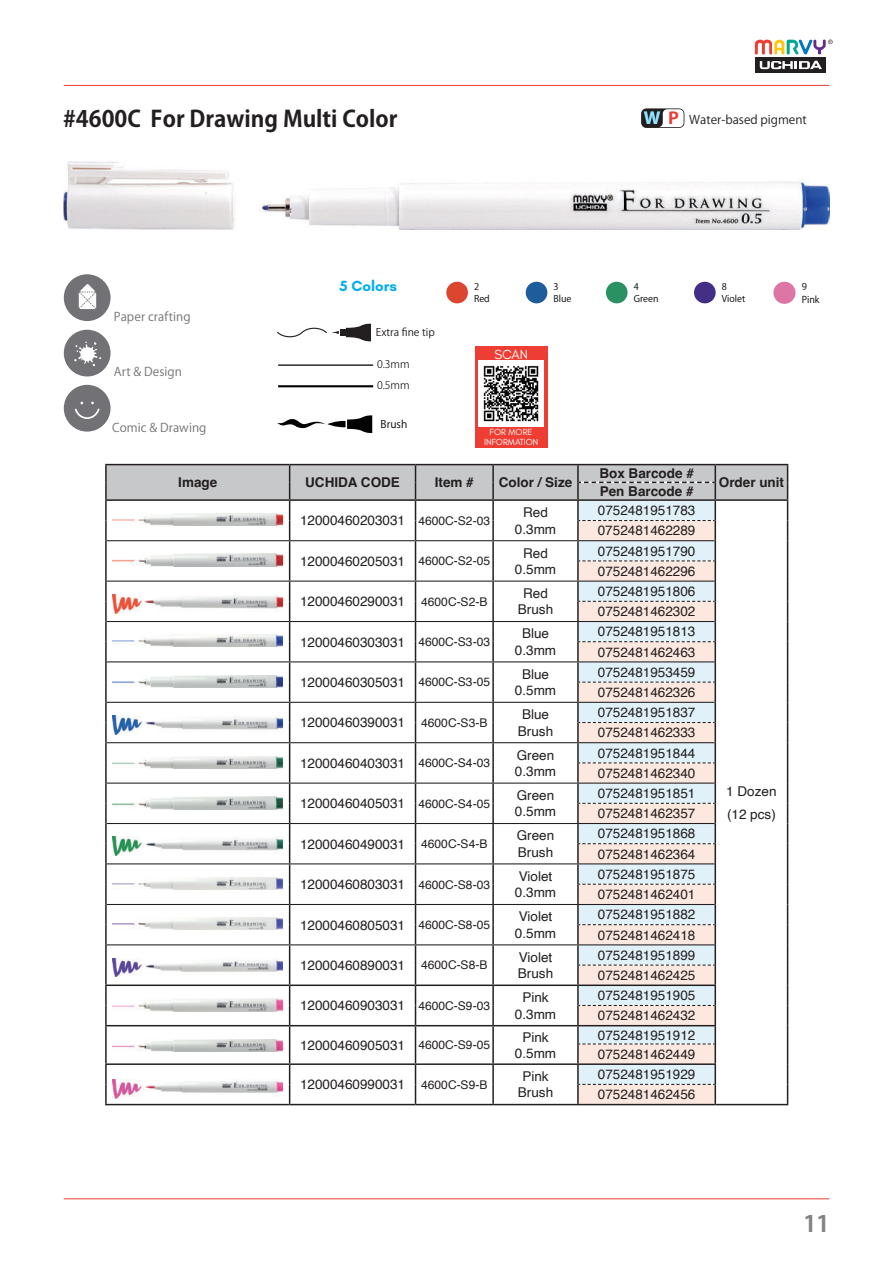
<style>
.page{position:relative;width:893px;height:1263px;background:#fff}
.page>*{position:absolute;margin:0;border:0;box-sizing:border-box;transform-origin:0 0}
.t1{font:700 22.5px "Koz Go Pro";color:#231f20}
.t2{font:700 22.5px "Koz Go Pro";color:#808285}
.t3{font:700 15px "Glacial Indifference";color:#00aeef}
.t4{font:13.5px/16.5px "Helvetica";color:#231f20}
.t5{font:700 13.5px "Helvetica";color:#231f20}
.t6{font:13.5px "Glacial Indifference";color:#fff}
.t7{font:12px "Koz Go Pro";letter-spacing:.01em;color:#727276}
.t8{font:12px "Koz Go Pro";color:#231f20}
.t9{font:10.5px "Koz Go Pr 6 N";color:#231f20}
.t10{font:300 10.5px/21.1px "Koz Go Pro";color:#030303}
.t11{font:10.5px "Koz Go Pr 6 N";color:#030303}
.t12{font:9.3px/12.5px "Koz Go Pro";color:#030303}
.t13{font:9.15px/12.1px "Koz Go Pro";color:#030303}
.t14{font:9px/10.5px "Glacial Indifference";color:#fff;text-align:center}
.s1{font-weight:700;font-size:16.2px;color:#15c0f2}
.s2{font-weight:700;font-size:16.2px;color:#ee3b32}
.s3{font-size:12px}
</style>
<div class="page">
<hr style="left:64px;top:85px;width:765px;height:1px;background:#ee3e34">
<hr style="left:64px;top:1198px;width:765px;height:1px;background:#ee3e34">
<div style="left:755px;top:57px;width:71px;height:16px;background:#231f20"></div>
<svg style="left:755px;top:39px;width:78px;height:30px"></svg>
<svg style="left:277px;top:324px;width:94px;height:17px"></svg>
<svg style="left:641px;top:108px;width:43px;height:20px"></svg>
<div style="left:64px;top:274px;width:47px;height:47px;background:#727276;border-radius:50%"></div>
<svg style="left:78px;top:284px;width:19px;height:26px"></svg>
<div style="left:64px;top:330px;width:47px;height:46px;background:#727276;border-radius:23px"></div>
<svg style="left:74px;top:342px;width:27px;height:24px"></svg>
<div style="left:64px;top:385px;width:47px;height:47px;background:#727276;border-radius:50%"></div>
<svg style="left:75px;top:402px;width:25px;height:17px"></svg>
<hr style="left:278px;top:364px;width:95px;height:2px;background:#030303">
<hr style="left:278px;top:385px;width:95px;height:2px;background:#030303">
<div style="left:446px;top:282px;width:22px;height:21px;background:#dc452f;border-radius:50%"></div>
<div style="left:526px;top:282px;width:21px;height:21px;background:#1e5c9b;border-radius:50%"></div>
<div style="left:606px;top:282px;width:22px;height:21px;background:#299162;border-radius:50%"></div>
<div style="left:694px;top:282px;width:22px;height:21px;background:#432f85;border-radius:50%"></div>
<div style="left:773px;top:282px;width:22px;height:22px;background:#dd76a5;border-radius:50%"></div>
<svg style="left:277px;top:415px;width:95px;height:18px"></svg>
<hr style="left:715px;top:1104px;width:73px;height:1px;background:#231f20">
<hr style="left:105px;top:464px;width:185px;height:1px;background:#231f20">
<hr style="left:290px;top:464px;width:125px;height:1px;background:#231f20">
<hr style="left:415px;top:464px;width:78px;height:1px;background:#231f20">
<hr style="left:493px;top:464px;width:85px;height:1px;background:#231f20">
<hr style="left:578px;top:464px;width:137px;height:1px;background:#231f20">
<hr style="left:715px;top:464px;width:73px;height:1px;background:#231f20">
<hr style="left:105px;top:1104px;width:185px;height:1px;background:#231f20">
<hr style="left:290px;top:1104px;width:125px;height:1px;background:#231f20">
<hr style="left:415px;top:1104px;width:78px;height:1px;background:#231f20">
<hr style="left:493px;top:1104px;width:85px;height:1px;background:#231f20">
<hr style="left:578px;top:1104px;width:137px;height:1px;background:#231f20">
<svg style="left:105px;top:465px;width:683px;height:639px"></svg>
<img style="left:112px;top:514px;width:170px;height:12px">
<img style="left:112px;top:554px;width:170px;height:12px">
<img style="left:112px;top:594px;width:170px;height:19px">
<img style="left:112px;top:635px;width:170px;height:12px">
<img style="left:112px;top:675px;width:170px;height:12px">
<img style="left:112px;top:716px;width:170px;height:18px">
<img style="left:112px;top:756px;width:170px;height:12px">
<img style="left:112px;top:796px;width:170px;height:13px">
<img style="left:112px;top:837px;width:170px;height:18px">
<img style="left:112px;top:877px;width:170px;height:12px">
<img style="left:112px;top:918px;width:170px;height:12px">
<img style="left:112px;top:958px;width:170px;height:19px">
<img style="left:112px;top:999px;width:170px;height:12px">
<img style="left:112px;top:1039px;width:170px;height:12px">
<img style="left:112px;top:1080px;width:170px;height:19px">
<img style="left:64px;top:162px;width:765px;height:67px">
<div style="left:475px;top:346px;width:72px;height:102px;background:#ee3e34"></div>
<img style="left:478px;top:361px;width:66px;height:65px">
<h1 class="t1" style="left:63px;top:104px;width:336px">#4600C For Drawing Multi Color</h1>
<p class="t8" style="left:644px;top:111px;width:164px"><span class="s1">W</span> <span class="s2">P</span> Water-based pigment</p>
<p class="t7" style="left:114px;top:309px;width:78px">Paper crafting</p>
<p class="t7" style="left:114px;top:364px;width:70px">Art &amp; Design</p>
<p class="t7" style="left:112px;top:419px;width:96px">Comic &amp; Drawing</p>
<p class="t3" style="left:340px;top:276px;width:59px">5 Colors</p>
<p class="t9" style="left:376px;top:326px;width:60px">Extra fine tip</p>
<p class="t10" style="left:377px;top:354px;width:34px">0.3mm<br>0.5mm</p>
<p class="t11" style="left:381px;top:418px;width:28px">Brush</p>
<p class="t13" style="left:474px;top:281px;width:17px">2<br>Red</p>
<p class="t13" style="left:553px;top:281px;width:19px">3<br>Blue</p>
<p class="t13" style="left:634px;top:281px;width:26px">4<br>Green</p>
<p class="t13" style="left:722px;top:281px;width:25px">8<br>Violet</p>
<p class="t12" style="left:802px;top:281px;width:19px">9<br>Pink</p>
<p class="t6" style="left:494px;top:346px;width:35px">SCAN</p>
<p class="t14" style="left:484px;top:427px;width:56px">FOR MORE<br>INFORMATION</p>
<p class="t5" style="left:178px;top:474px;width:41px">Image</p>
<p class="t5" style="left:305px;top:474px;width:96px">UCHIDA CODE</p>
<p class="t5" style="left:435px;top:474px;width:41px">Item #</p>
<p class="t5" style="left:499px;top:474px;width:75px">Color / Size</p>
<p class="t5" style="left:599px;top:465px;width:96px">Box Barcode #</p>
<p class="t5" style="left:600px;top:483px;width:95px">Pen Barcode #</p>
<p class="t4" style="left:300px;top:513px;width:191px">12000460203031 <span class="s3">4600C-S2-03</span></p>
<p class="t4" style="left:515px;top:504px;width:43px;text-align:center">Red<br>0.3mm</p>
<p class="t4" style="left:598px;top:503px;width:99px">0752481951783</p>
<p class="t4" style="left:598px;top:523px;width:99px">0752481462289</p>
<p class="t4" style="left:300px;top:553px;width:191px">12000460205031 <span class="s3">4600C-S2-05</span></p>
<p class="t4" style="left:515px;top:545px;width:43px;text-align:center">Red<br>0.5mm</p>
<p class="t4" style="left:598px;top:541px;width:99px;line-height:20.2px">0752481951790<br>0752481462296</p>
<p class="t4" style="left:300px;top:594px;width:189px">12000460290031 <span class="s3">4600C-S2-B</span></p>
<p class="t4" style="left:518px;top:585px;width:37px;text-align:center">Red<br>Brush</p>
<p class="t4" style="left:598px;top:582px;width:99px;line-height:20.2px">0752481951806<br>0752481462302</p>
<p class="t4" style="left:300px;top:634px;width:191px">12000460303031 <span class="s3">4600C-S3-03</span></p>
<p class="t4" style="left:515px;top:626px;width:43px;text-align:center">Blue<br>0.3mm</p>
<p class="t4" style="left:598px;top:622px;width:99px;line-height:20.2px">0752481951813<br>0752481462463</p>
<p class="t4" style="left:300px;top:674px;width:191px">12000460305031 <span class="s3">4600C-S3-05</span></p>
<p class="t4" style="left:515px;top:666px;width:43px;text-align:center">Blue<br>0.5mm</p>
<p class="t4" style="left:598px;top:662px;width:99px;line-height:20.2px">0752481953459<br>0752481462326</p>
<p class="t4" style="left:300px;top:715px;width:189px">12000460390031 <span class="s3">4600C-S3-B</span></p>
<p class="t4" style="left:518px;top:706px;width:37px;text-align:center">Blue<br>Brush</p>
<p class="t4" style="left:598px;top:703px;width:99px;line-height:20.2px">0752481951837<br>0752481462333</p>
<p class="t4" style="left:300px;top:755px;width:191px">12000460403031 <span class="s3">4600C-S4-03</span></p>
<p class="t4" style="left:515px;top:747px;width:43px">Green<br>0.3mm</p>
<p class="t4" style="left:598px;top:743px;width:99px;line-height:20.2px">0752481951844<br>0752481462340</p>
<p class="t4" style="left:300px;top:795px;width:191px">12000460405031 <span class="s3">4600C-S4-05</span></p>
<p class="t4" style="left:515px;top:787px;width:43px">Green<br>0.5mm</p>
<p class="t4" style="left:598px;top:784px;width:99px;line-height:20.2px">0752481951851<br>0752481462357</p>
<p class="t4" style="left:300px;top:836px;width:189px">12000460490031 <span class="s3">4600C-S4-B</span></p>
<p class="t4" style="left:517px;top:828px;width:39px">Green<br>Brush</p>
<p class="t4" style="left:598px;top:824px;width:99px;line-height:20.2px">0752481951868<br>0752481462364</p>
<p class="t4" style="left:300px;top:876px;width:191px">12000460803031 <span class="s3">4600C-S8-03</span></p>
<p class="t4" style="left:515px;top:868px;width:43px">Violet<br>0.3mm</p>
<p class="t4" style="left:598px;top:864px;width:99px;line-height:20.2px">0752481951875<br>0752481462401</p>
<p class="t4" style="left:300px;top:917px;width:191px">12000460805031 <span class="s3">4600C-S8-05</span></p>
<p class="t4" style="left:515px;top:909px;width:43px">Violet<br>0.5mm</p>
<p class="t4" style="left:598px;top:905px;width:99px;line-height:20.2px">0752481951882<br>0752481462418</p>
<p class="t4" style="left:300px;top:957px;width:189px">12000460890031 <span class="s3">4600C-S8-B</span></p>
<p class="t4" style="left:518px;top:949px;width:37px">Violet<br>Brush</p>
<p class="t4" style="left:598px;top:945px;width:99px;line-height:20.2px">0752481951899<br>0752481462425</p>
<p class="t4" style="left:300px;top:998px;width:191px">12000460903031 <span class="s3">4600C-S9-03</span></p>
<p class="t4" style="left:515px;top:989px;width:43px;text-align:center">Pink<br>0.3mm</p>
<p class="t4" style="left:598px;top:986px;width:99px;line-height:20.2px">0752481951905<br>0752481462432</p>
<p class="t4" style="left:300px;top:1037px;width:191px">12000460905031 <span class="s3">4600C-S9-05</span></p>
<p class="t4" style="left:515px;top:1029px;width:43px;text-align:center">Pink<br>0.5mm</p>
<p class="t4" style="left:598px;top:1026px;width:99px;line-height:19.2px">0752481951912<br>0752481462449</p>
<p class="t4" style="left:300px;top:1077px;width:189px">12000460990031 <span class="s3">4600C-S9-B</span></p>
<p class="t4" style="left:518px;top:1068px;width:37px;text-align:center">Pink<br>Brush</p>
<p class="t4" style="left:598px;top:1065px;width:99px;line-height:20.2px">0752481951929<br>0752481462456</p>
<p class="t5" style="left:719px;top:474px;width:67px">Order unit</p>
<p class="t4" style="left:726px;top:780px;width:52px;line-height:22.5px">1 Dozen (12 pcs)</p>
<h1 class="t2" style="left:803px;top:1209px;width:27px">11</h1>
</div>
